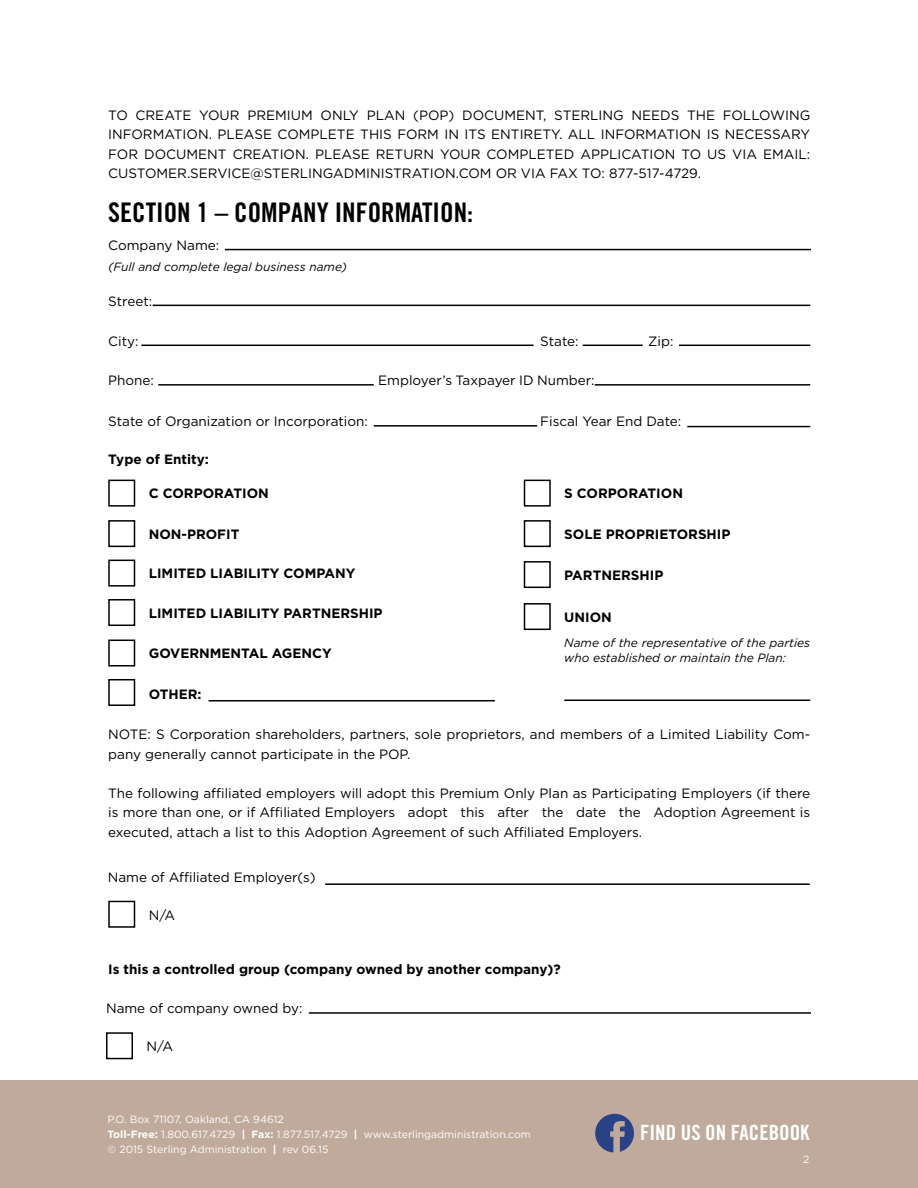
<style>
.page{position:relative;width:918px;height:1188px;background:#fff}
.page>*{position:absolute;margin:0;border:0;box-sizing:border-box;transform-origin:0 0}
.t1{font:27px "Trade Gothic Bold Cond Twenty";color:#000}
.t2{font:21px "Trade Gothic Bold Cond Twenty";color:#fff}
.t3{font:13.5px/19.5px "Gotham";color:#000;text-align:justify}
.t4{font:700 13.5px "Gotham";color:#000}
.t5{font:italic 12px/14.4px "Gotham";color:#000}
.t6{font:10.5px/15px "Gotham";color:#fff}
.s1{font-weight:700}
</style>
<div class="page">
<div style="left:0;top:1080px;width:918px;height:108px;background:#c0aa9b"></div>
<svg style="left:595px;top:1114px;width:39px;height:39px"></svg>
<hr style="left:141px;top:345px;width:393px;height:1px;background:#000">
<hr style="left:595px;top:384px;width:215px;height:2px;background:#000">
<hr style="left:374px;top:425px;width:163px;height:2px;background:#000">
<div style="left:108px;top:480px;width:27px;height:27px;background:#fff;border:2px solid #000"></div>
<div style="left:108px;top:520px;width:27px;height:27px;background:#fff;border:2px solid #000"></div>
<div style="left:108px;top:560px;width:27px;height:27px;background:#fff;border:2px solid #000"></div>
<div style="left:108px;top:599px;width:27px;height:27px;background:#fff;border:2px solid #000"></div>
<div style="left:108px;top:640px;width:27px;height:27px;background:#fff;border:2px solid #000"></div>
<div style="left:108px;top:679px;width:27px;height:27px;background:#fff;border:2px solid #000"></div>
<div style="left:524px;top:480px;width:27px;height:27px;background:#fff;border:2px solid #000"></div>
<div style="left:524px;top:520px;width:27px;height:27px;background:#fff;border:2px solid #000"></div>
<div style="left:524px;top:603px;width:27px;height:27px;background:#fff;border:2px solid #000"></div>
<hr style="left:209px;top:700px;width:286px;height:1px;background:#000">
<hr style="left:564px;top:700px;width:246px;height:1px;background:#000">
<hr style="left:153px;top:305px;width:657px;height:1px;background:#000">
<hr style="left:583px;top:345px;width:60px;height:1px;background:#000">
<hr style="left:679px;top:345px;width:131px;height:1px;background:#000">
<hr style="left:225px;top:249px;width:586px;height:1px;background:#000">
<div style="left:108px;top:901px;width:27px;height:27px;background:#fff;border:2px solid #000"></div>
<hr style="left:325px;top:883px;width:485px;height:2px;background:#000">
<div style="left:106px;top:1032px;width:27px;height:27px;background:#fff;border:2px solid #000"></div>
<hr style="left:309px;top:1012px;width:502px;height:2px;background:#000">
<div style="left:524px;top:561px;width:27px;height:27px;background:#fff;border:2px solid #000"></div>
<hr style="left:158px;top:384px;width:216px;height:2px;background:#000">
<hr style="left:687px;top:426px;width:123px;height:1px;background:#000">
<p class="t3" style="left:108px;top:105px;width:704px">TO CREATE YOUR PREMIUM ONLY PLAN (POP) DOCUMENT, STERLING NEEDS THE FOLLOWING INFORMATION. PLEASE COMPLETE THIS FORM IN ITS ENTIRETY. ALL INFORMATION IS NECESSARY FOR DOCUMENT CREATION. PLEASE RETURN YOUR COMPLETED APPLICATION TO US VIA EMAIL:<br>CUSTOMER.SERVICE@STERLINGADMINISTRATION.COM OR VIA FAX TO: 877-517-4729.</p>
<h1 class="t1" style="left:108px;top:196px;width:366px">SECTION 1 – COMPANY INFORMATION:</h1>
<p class="t3" style="left:108px;top:235px;width:113px">Company Name:</p>
<p class="t5" style="left:108px;top:259px;width:240px">(Full and complete legal business name)</p>
<p class="t3" style="left:108px;top:291px;width:46px">Street:</p>
<p class="t3" style="left:108px;top:331px;width:32px">City:</p>
<p class="t3" style="left:540px;top:331px;width:40px">State:</p>
<p class="t3" style="left:648px;top:331px;width:27px">Zip:</p>
<p class="t3" style="left:108px;top:371px;width:47px">Phone:</p>
<p class="t3" style="left:378px;top:371px;width:218px">Employer’s Taxpayer ID Number:</p>
<p class="t3" style="left:108px;top:412px;width:261px">State of Organization or Incorporation:</p>
<p class="t3" style="left:540px;top:412px;width:143px">Fiscal Year End Date:</p>
<p class="t4" style="left:108px;top:451px;width:102px">Type of Entity:</p>
<p class="t4" style="left:149px;top:486px;width:122px">C CORPORATION</p>
<p class="t4" style="left:149px;top:526px;width:92px">NON-PROFIT</p>
<p class="t4" style="left:149px;top:566px;width:208px">LIMITED LIABILITY COMPANY</p>
<p class="t4" style="left:149px;top:605px;width:235px">LIMITED LIABILITY PARTNERSHIP</p>
<p class="t4" style="left:149px;top:646px;width:184px">GOVERNMENTAL AGENCY</p>
<p class="t4" style="left:149px;top:687px;width:54px">OTHER:</p>
<p class="t4" style="left:564px;top:486px;width:120px">S CORPORATION</p>
<p class="t4" style="left:564px;top:526px;width:168px">SOLE PROPRIETORSHIP</p>
<p class="t4" style="left:564px;top:567px;width:101px">PARTNERSHIP</p>
<p class="t4" style="left:564px;top:609px;width:49px">UNION</p>
<p class="t5" style="left:564px;top:636px;width:248px">Name of the representative of the parties who established or maintain the Plan:</p>
<p class="t3" style="left:108px;top:725px;width:704px">NOTE: S Corporation shareholders, partners, sole proprietors, and members of a Limited Liability Com&shy;pany generally cannot participate in the POP.</p>
<p class="t3" style="left:108px;top:783px;width:704px">The following affiliated employers will adopt this Premium Only Plan as Participating Employers (if there is more than one, or if Affiliated Employers adopt this after the date the Adoption Agreement is executed, attach a list to this Adoption Agreement of such Affiliated Employers.</p>
<p class="t3" style="left:108px;top:867px;width:209px">Name of Affiliated Employer(s)</p>
<p class="t3" style="left:149px;top:905px;width:28px">N/A</p>
<p class="t4" style="left:108px;top:962px;width:454px">Is this a controlled group (company owned by another company)?</p>
<p class="t3" style="left:106px;top:998px;width:198px">Name of company owned by:</p>
<p class="t3" style="left:147px;top:1036px;width:28px">N/A</p>
<p class="t6" style="left:108px;top:1112px;width:425px">P.O. Box 71107, Oakland, CA 94612<br><span class="s1">Toll-Free:</span> 1.800.617.4729 <span class="s1">| Fax:</span> 1.877.517.4729 <span class="s1">|</span> www.sterlingadministration.com © 2015 Sterling Administration <span class="s1">|</span> rev 06.15</p>
<h2 class="t2" style="left:640px;top:1120px;width:171px">FIND US ON FACEBOOK</h2>
<p class="t6" style="left:803px;top:1152px;width:8px">2</p>
</div>
